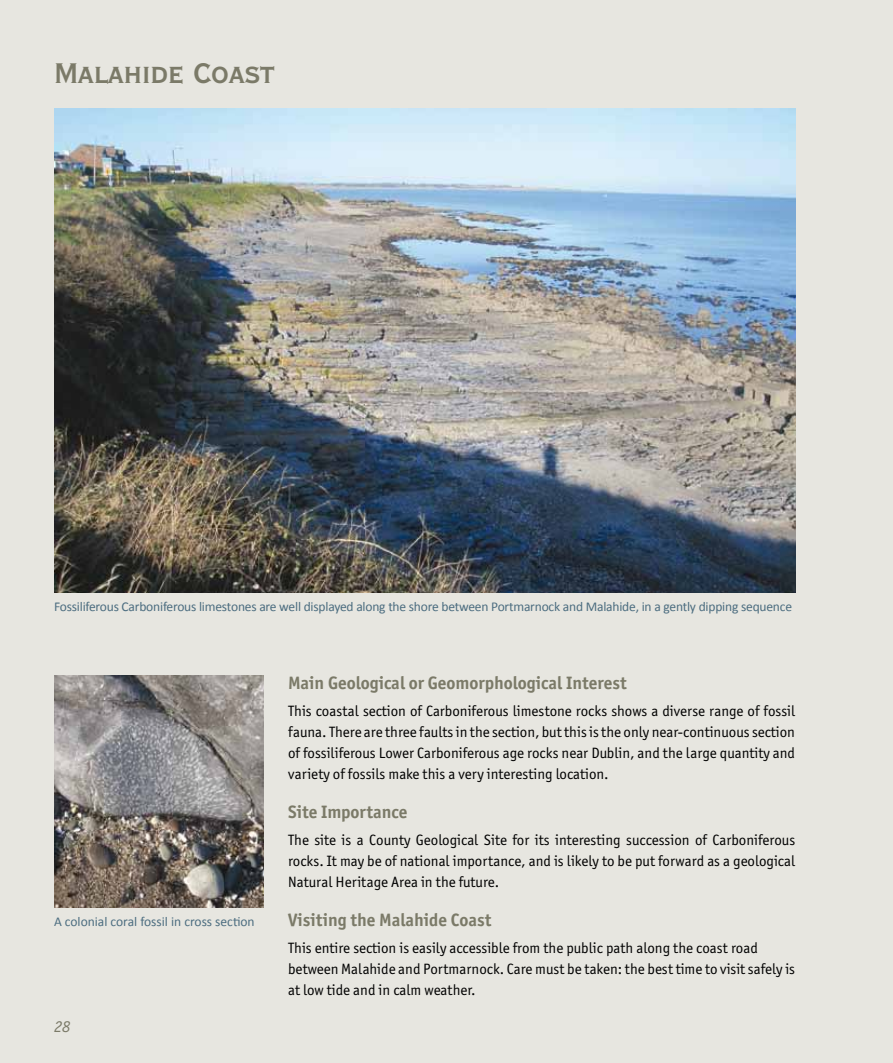
<style>
.page{position:relative;width:893px;height:1063px;background:#e7e6e0}
.page>*{position:absolute;margin:0;border:0;box-sizing:border-box;transform-origin:0 0}
.t1{font:700 condensed 37.5px "Copperplate Gothic BT";color:#7b7a68}
.t2{font:700 18px "Officina Sans ITC Std";color:#7b7a68}
.t3{font:italic 16.5px "Officina Sans ITC Std";color:#7b7a68}
.t4{font:15px/21px "Officina Sans ITC Std";color:#000;text-align:justify}
.t5{font:13.5px "Calibri";letter-spacing:-.015em;color:#4c6d80}
</style>
<div class="page">
<img style="left:54px;top:109px;width:741px;height:483px">
<img style="left:54px;top:675px;width:209px;height:232px">
<h1 class="t1" style="left:54px;top:53px;width:222px">Malahide Coast</h1>
<p class="t5" style="left:54px;top:599px;width:740px">Fossiliferous Carboniferous limestones are well displayed along the shore between Portmarnock and Malahide, in a gently dipping sequence</p>
<p class="t5" style="left:54px;top:913px;width:202px">A colonial coral fossil in cross section</p>
<p class="t3" style="left:54px;top:1017px;width:18px">28</p>
<p class="t2" style="left:288px;top:671px;width:340px">Main Geological or Geomorphological Interest</p>
<p class="t4" style="left:288px;top:700px;width:509px">This coastal section of Carboniferous limestone rocks shows a diverse range of fossil fauna. There are three faults in the section, but this is the only near-continuous section of fossiliferous Lower Carboniferous age rocks near Dublin, and the large quantity and variety of fossils make this a very interesting location.</p>
<p class="t2" style="left:288px;top:800px;width:121px">Site Importance</p>
<p class="t4" style="left:288px;top:829px;width:509px">The site is a County Geological Site for its interesting succession of Carboniferous rocks. It may be of national importance, and is likely to be put forward as a geological Natural Heritage Area in the future.</p>
<p class="t2" style="left:288px;top:908px;width:205px">Visiting the Malahide Coast</p>
<p class="t4" style="left:288px;top:937px;width:508px;text-align:left">This entire section is easily accessible from the public path along the coast road between Malahide and Portmarnock. Care must be taken: the best time to visit safely is at low tide and in calm weather.</p>
</div>
